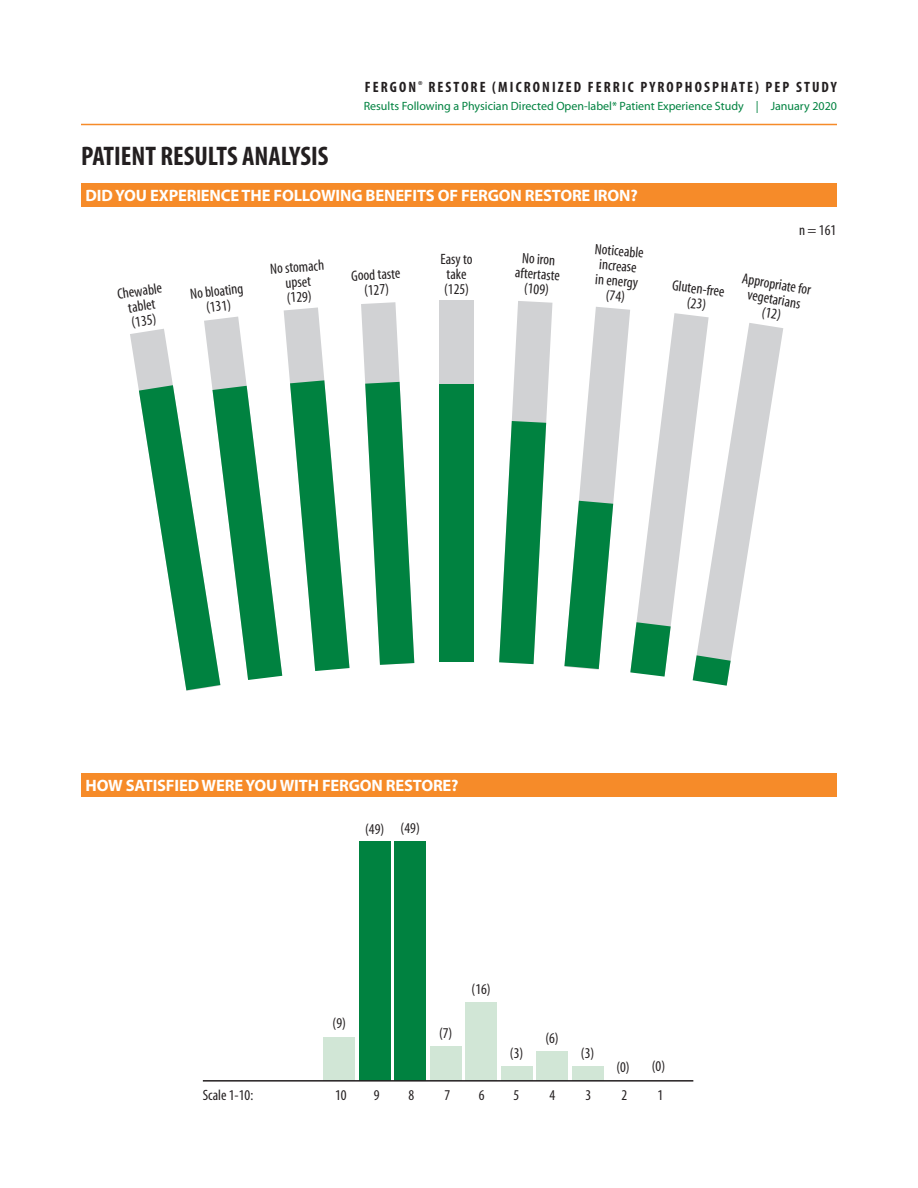
<style>
.page{position:relative;width:918px;height:1188px;background:#fff}
.page>*{position:absolute;margin:0;border:0;box-sizing:border-box;transform-origin:0 0}
.t1{font:700 condensed 27px "Myriad";color:#231f20}
.chart_header{font:700 16.5px "Myriad";letter-spacing:-.01em;color:#fff}
.Chart_text{font:condensed 15px/15px "Myriad";color:#231f20;text-align:center}
.t2{font:700 condensed 15px "Myriad";letter-spacing:.14em;color:#231f20}
.t3{font:12px "Myriad";color:#008240}
</style>
<div class="page">
<div style="left:81px;top:183px;width:756px;height:24px;background:#f68b29"></div>
<hr style="left:81px;top:124px;width:756px;height:1px;background:#f68b29">
<div style="left:81px;top:773px;width:756px;height:24px;background:#f68b29"></div>
<div style="left:572px;top:1066px;width:31px;height:15px;background:#d1e6d6"></div>
<div style="left:536px;top:1052px;width:32px;height:29px;background:#d1e6d6"></div>
<div style="left:501px;top:1066px;width:32px;height:15px;background:#d1e6d6"></div>
<div style="left:465px;top:1003px;width:32px;height:78px;background:#d1e6d6"></div>
<div style="left:430px;top:1047px;width:32px;height:34px;background:#d1e6d6"></div>
<div style="left:394px;top:841px;width:32px;height:240px;background:#008240"></div>
<div style="left:359px;top:841px;width:32px;height:240px;background:#008240"></div>
<div style="left:323px;top:1037px;width:32px;height:44px;background:#d1e6d6"></div>
<hr style="left:203px;top:1080px;width:490px;height:2px;background:#231f20">
<svg style="left:130px;top:307px;width:220px;height:384px"></svg>
<svg style="left:361px;top:302px;width:53px;height:363px"></svg>
<div style="left:439px;top:300px;width:34px;height:361px;background:#d1d2d4"></div>
<div style="left:439px;top:384px;width:34px;height:278px;background:#008240"></div>
<svg style="left:499px;top:301px;width:53px;height:363px"></svg>
<svg style="left:564px;top:307px;width:219px;height:379px"></svg>
<p class="t1" style="left:81px;top:142px;width:249px">PATIENT RESULTS ANALYSIS</p>
<p class="t2" style="left:365px;top:80px;width:474px">FERGON<sup>®</sup> RESTORE (MICRONIZED FERRIC PYROPHOSPHATE) PEP STUDY</p>
<p class="t3" style="left:364px;top:100px;width:475px">Results Following a Physician Directed Open-label* Patient Experience Study | January 2020</p>
<p class="chart_header" style="left:86px;top:187px;width:554px">DID YOU EXPERIENCE THE FOLLOWING BENEFITS OF FERGON RESTORE IRON?</p>
<p class="Chart_text" style="left:116px;top:287px;width:47px;rotate:-8deg">Chewable tablet (135)</p>
<p class="Chart_text" style="left:189px;top:288px;width:55px;rotate:-7deg">No bloating (131)</p>
<p class="Chart_text" style="left:270px;top:262px;width:56px;rotate:-4deg">No stomach upset (129)</p>
<p class="Chart_text" style="left:351px;top:269px;width:51px;rotate:-3deg">Good taste (127)</p>
<p class="Chart_text" style="left:441px;top:252px;width:34px;text-align:left">Easy to take (125)</p>
<p class="Chart_text" style="left:517px;top:251px;width:46px;rotate:4deg">No iron aftertaste (109)</p>
<p class="Chart_text" style="left:596px;top:242px;width:50px;rotate:5deg">Noticeable increase in energy (74)</p>
<p class="Chart_text" style="left:799px;top:223px;width:39px">n = 161</p>
<p class="Chart_text" style="left:673px;top:279px;width:54px;rotate:7deg">Gluten-free (23)</p>
<p class="Chart_text" style="left:743px;top:271px;width:71px;rotate:10deg">Appropriate for vegetarians (12)</p>
<p class="chart_header" style="left:86px;top:777px;width:375px">HOW SATISFIED WERE YOU WITH FERGON RESTORE?</p>
<p class="Chart_text" style="left:365px;top:822px;width:21px">(49)</p>
<p class="Chart_text" style="left:401px;top:821px;width:21px">(49)</p>
<p class="Chart_text" style="left:333px;top:1016px;width:15px">(9)</p>
<p class="Chart_text" style="left:439px;top:1026px;width:15px">(7)</p>
<p class="Chart_text" style="left:472px;top:982px;width:21px">(16)</p>
<p class="Chart_text" style="left:545px;top:1031px;width:15px">(6)</p>
<p class="Chart_text" style="left:510px;top:1046px;width:15px">(3)</p>
<p class="Chart_text" style="left:581px;top:1046px;width:15px">(3)</p>
<p class="Chart_text" style="left:616px;top:1060px;width:15px">(0)</p>
<p class="Chart_text" style="left:652px;top:1060px;width:15px">(0)</p>
<p class="Chart_text" style="left:203px;top:1088px;width:52px">Scale 1-10:</p>
<p class="Chart_text" style="left:335px;top:1088px;width:13px">10</p>
<p class="Chart_text" style="left:374px;top:1088px;width:7px">9</p>
<p class="Chart_text" style="left:408px;top:1088px;width:7px">8</p>
<p class="Chart_text" style="left:444px;top:1088px;width:7px">7</p>
<p class="Chart_text" style="left:479px;top:1088px;width:7px">6</p>
<p class="Chart_text" style="left:513px;top:1088px;width:7px">5</p>
<p class="Chart_text" style="left:549px;top:1088px;width:7px">4</p>
<p class="Chart_text" style="left:585px;top:1088px;width:7px">3</p>
<p class="Chart_text" style="left:621px;top:1088px;width:7px">2</p>
<p class="Chart_text" style="left:657px;top:1088px;width:7px">1</p>
</div>
